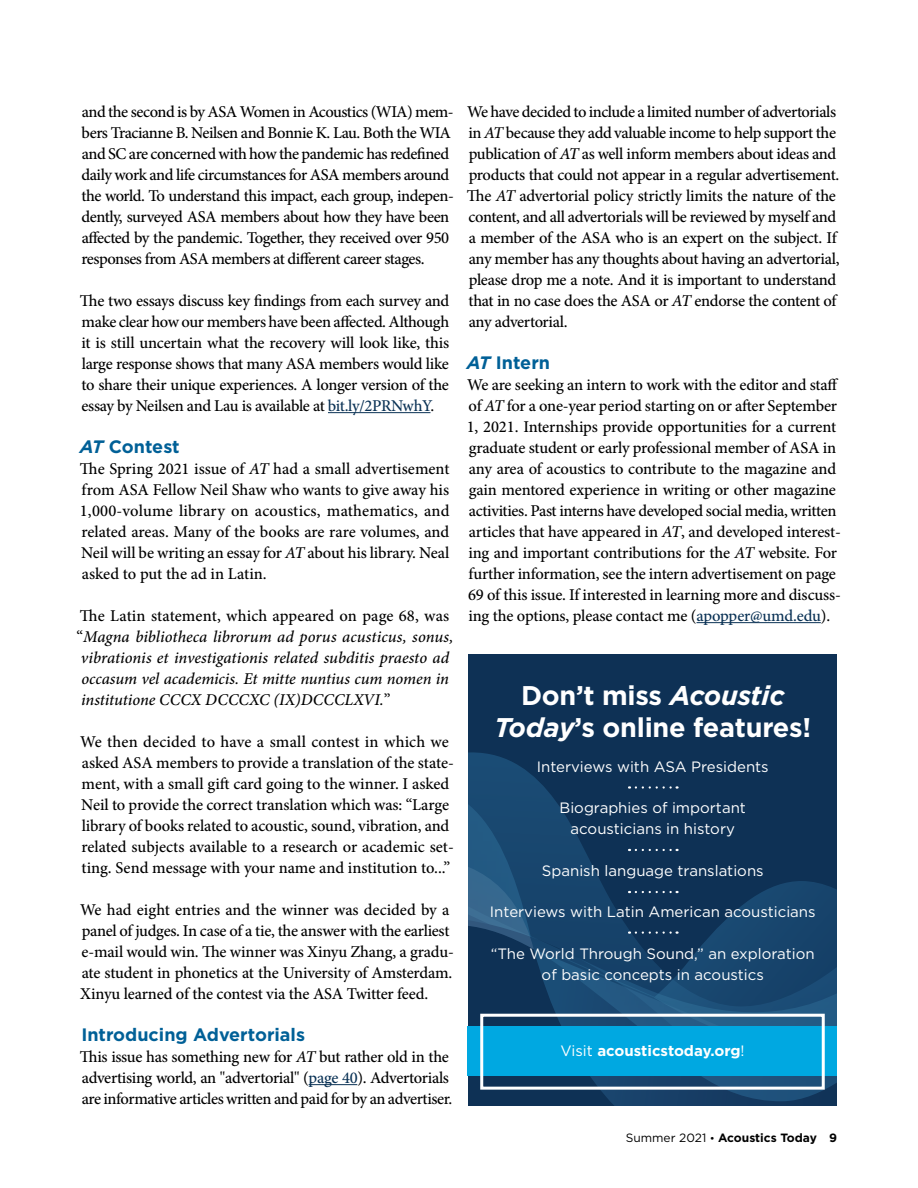
<style>
.page{position:relative;width:918px;height:1188px;background:#fff}
.page>*{position:absolute;margin:0;border:0;box-sizing:border-box;transform-origin:0 0}
.t1{font:700 27px/31.5px "Gotham";letter-spacing:-.01em;color:#fff;text-align:center}
.t2{font:700 18px "Gotham";color:#006097}
.t3{font:500 16.5px/21px "Minion Pro";letter-spacing:-.02em;color:#000}
.t4{font:italic 500 16.5px "Minion Pro";color:#000}
.t5{font:500 16.5px "Minion Pro";letter-spacing:.005em;color:#000}
.t6{font:15px/21px "Gotham";color:#fff;text-align:center}
.t7{font:700 15px "Gotham";color:#fff}
.t8{font:700 12px "Gotham";color:#000}
.s1{color:#0a3255}
.s2{font-style:italic}
.s3{font-style:normal}
.s4{font-weight:400}
.s5{font-weight:400;font-size:10.5px}
</style>
<div class="page">
<hr style="left:328px;top:412px;width:102px;height:1px;background:#0a3255">
<hr style="left:309px;top:1084px;width:48px;height:1px;background:#0a3255">
<hr style="left:697px;top:622px;width:124px;height:1px;background:#0a3255">
<div style="left:468px;top:654px;width:369px;height:452px;background:#133155"></div>
<svg style="left:610px;top:1101px;width:176px;height:5px"></svg>
<svg style="left:590px;top:1076px;width:247px;height:25px"></svg>
<div style="left:468px;top:1027px;width:369px;height:49px;background:#00a8e1"></div>
<div style="left:480px;top:1014px;width:345px;height:76px;border:3px solid #fff"></div>
<svg style="left:468px;top:752px;width:369px;height:310px"></svg>
<p class="t3" style="left:81px;top:101px;width:374px">and the second is by ASA Women in Acoustics (WIA) mem&shy;bers Tracianne B. Neilsen and Bonnie K. Lau. Both the WIA and SC are concerned with how the pandemic has redefined daily work and life circumstances for ASA members around the world. To understand this impact, each group, indepen&shy;dently, surveyed ASA members about how they have been affected by the pandemic. Together, they received over 950 responses from ASA members at different career stages.</p>
<p class="t3" style="left:80px;top:290px;width:371px;text-align:justify">The two essays discuss key findings from each survey and make clear how our members have been affected. Although it is still uncertain what the recovery will look like, this large response shows that many ASA members would like to share their unique experiences. A longer version of the essay by Neilsen and Lau is available at <span class="s1">bit.ly/2PRNwhY</span>.</p>
<p class="t2" style="left:80px;top:435px;width:101px"><span class="s2">AT</span> Contest</p>
<p class="t3" style="left:80px;top:458px;width:371px;text-align:justify">The Spring 2021 issue of <span class="s2">AT</span> had a small advertisement from ASA Fellow Neil Shaw who wants to give away his 1,000-volume library on acoustics, mathematics, and related areas. Many of the books are rare volumes, and Neil will be writing an essay for <span class="s2">AT</span> about his library. Neal asked to put the ad in Latin.</p>
<p class="t5" style="left:80px;top:605px;width:371px">The Latin statement, which appeared on page 68, was</p>
<p class="t4" style="left:76px;top:625px;width:378px"><span class="s3">“</span>Magna bibliotheca librorum ad porus acusticus, sonus,</p>
<p class="t4" style="left:81px;top:646px;width:370px">vibrationis et investigationis related subditis praesto ad</p>
<p class="t4" style="left:81px;top:667px;width:369px">occasum vel academicis. Et mitte nuntius cum nomen in</p>
<p class="t4" style="left:81px;top:688px;width:311px">institutione CCCX DCCCXC (IX)DCCCLXVI.<span class="s3">”</span></p>
<p class="t3" style="left:80px;top:731px;width:375px">We then decided to have a small contest in which we asked ASA members to provide a translation of the state&shy;ment, with a small gift card going to the winner. I asked Neil to provide the correct translation which was: “Large library of books related to acoustic, sound, vibration, and related subjects available to a research or academic set&shy;ting. Send message with your name and institution to...”</p>
<p class="t3" style="left:80px;top:899px;width:375px">We had eight entries and the winner was decided by a panel of judges. In case of a tie, the answer with the earliest e-mail would win. The winner was Xinyu Zhang, a gradu&shy;ate student in phonetics at the University of Amsterdam.<br>Xinyu learned of the contest via the ASA Twitter feed.</p>
<p class="t2" style="left:81px;top:1023px;width:225px">Introducing Advertorials</p>
<p class="t3" style="left:80px;top:1046px;width:374px">This issue has something new for <span class="s2">AT</span> but rather old in the advertising world, an "advertorial" (<span class="s1">page 40</span>). Advertorials are informative articles written and paid for by an advertiser.</p>
<p class="t3" style="left:467px;top:101px;width:374px">We have decided to include a limited number of advertorials in <span class="s2">AT</span> because they add valuable income to help support the publication of <span class="s2">AT</span> as well inform members about ideas and products that could not appear in a regular advertisement.<br>The <span class="s2">AT</span> advertorial policy strictly limits the nature of the content, and all advertorials will be reviewed by myself and a member of the ASA who is an expert on the subject. If any member has any thoughts about having an advertorial, please drop me a note. And it is important to understand that in no case does the ASA or <span class="s2">AT</span> endorse the content of any advertorial.</p>
<p class="t2" style="left:467px;top:351px;width:85px"><span class="s2">AT</span> Intern</p>
<p class="t3" style="left:467px;top:374px;width:376px">We are seeking an intern to work with the editor and staff of <span class="s2">AT</span> for a one-year period starting on or after September 1, 2021. Internships provide opportunities for a current graduate student or early professional member of ASA in any area of acoustics to contribute to the magazine and gain mentored experience in writing or other magazine activities. Past interns have developed social media, written articles that have appeared in <span class="s2">AT</span>, and developed interest&shy;ing and important contributions for the <span class="s2">AT</span> website. For further information, see the intern advertisement on page 69 of this issue. If interested in learning more and discuss&shy;ing the options, please contact me (<span class="s1">apopper@umd.edu</span>).</p>
<h1 class="t1" style="left:494px;top:680px;width:318px">Don’t miss <span class="s2">Acoustic<br>Today</span>’s online features!</h1>
<p class="t6" style="left:537px;top:755px;width:234px">Interviews with ASA Presidents</p>
<p class="t6" style="left:560px;top:797px;width:188px">Biographies of important acousticians in history</p>
<p class="t6" style="left:542px;top:860px;width:223px">Spanish language translations</p>
<p class="t6" style="left:490px;top:901px;width:327px">Interviews with Latin American acousticians</p>
<p class="t6" style="left:491px;top:943px;width:325px">“The World Through Sound,” an exploration of basic concepts in acoustics</p>
<p class="t7" style="left:561px;top:1040px;width:186px"><span class="s4">Visit</span> acousticstoday.org<span class="s4">!</span></p>
<p class="t8" style="left:626px;top:1130px;width:213px"><span class="s4">Summer 2021</span> <span class="s5">•</span> Acoustics Today 9</p>
</div>
